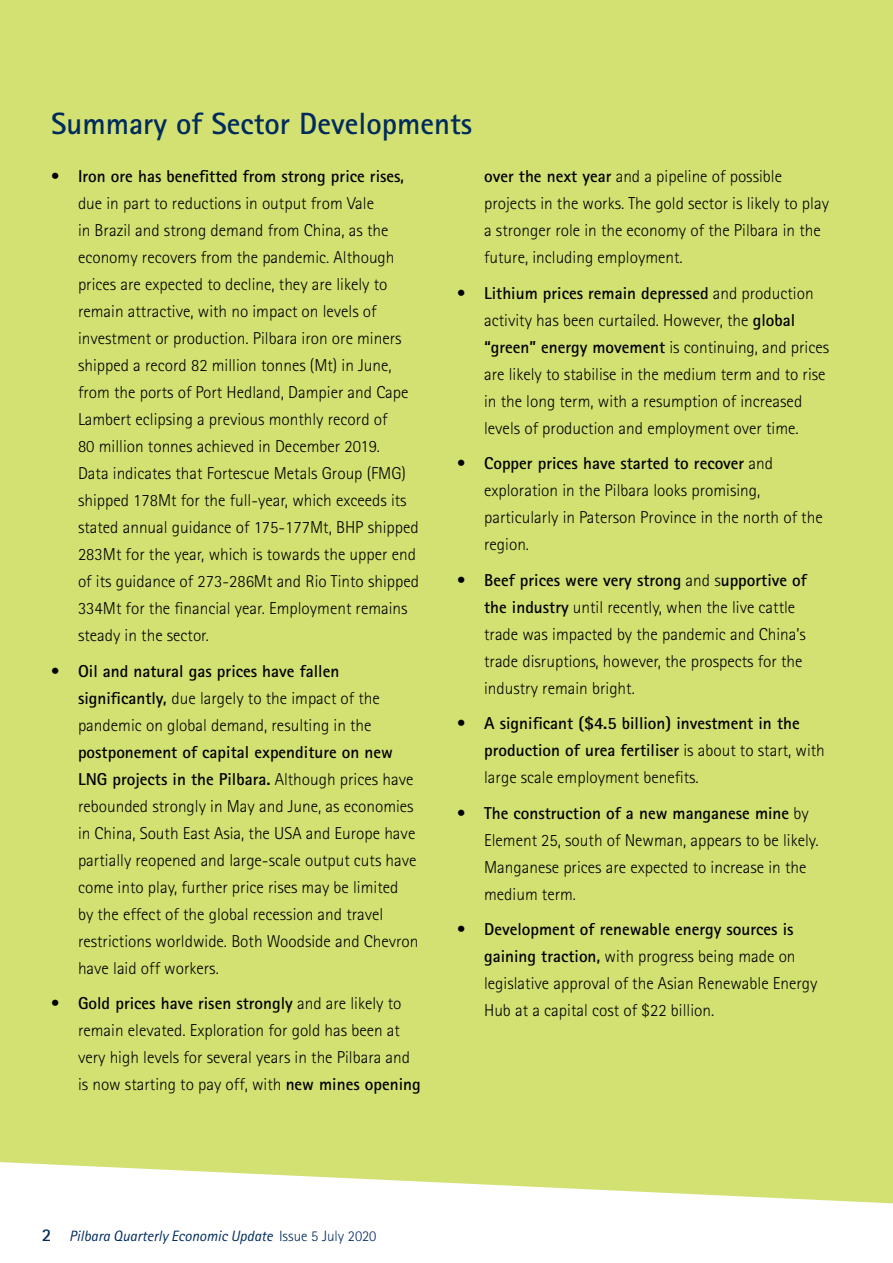
<style>
.page{position:relative;width:893px;height:1263px;background:#fff}
.page>*{position:absolute;margin:0;border:0;box-sizing:border-box;transform-origin:0 0}
.Heading{font:700 30.75px "Agfa Rotis Sans Serif";color:#002b5c}
.t1{font:300 17.25px/27px "Agfa Rotis Sans Serif";color:#000}
.t2{font:700 17.25px/27px "Agfa Rotis Sans Serif";color:#000}
.t3{font:italic 15px "Agfa Rotis Sans Serif";color:#002b5c}
.s1{font-weight:700}
.s2{font-weight:300}
.s3{font-weight:700;font-style:normal;font-size:18px}
.s4{font-weight:300;font-style:normal}
</style>
<div class="page">
<div style="left:0;top:0;width:893px;height:1203px;background:#d3e173"></div>
<p class="Heading" style="left:51px;top:104px;width:423px">Summary of Sector Developments</p>
<p class="t1" style="left:78px;top:163px;width:343px;text-indent:-27px">• <span class="s1">Iron ore has benefitted from strong price rises, </span>due in part to reductions in output from Vale<br>in Brazil and strong demand from China, as the economy recovers from the pandemic. Although prices are expected to decline, they are likely to remain attractive, with no impact on levels of investment or production. Pilbara iron ore miners shipped a record 82 million tonnes (Mt) in June, from the ports of Port Hedland, Dampier and Cape Lambert eclipsing a previous monthly record of<br>80 million tonnes achieved in December 2019.<br>Data indicates that Fortescue Metals Group (FMG) shipped 178Mt for the full-year, which exceeds its stated annual guidance of 175-177Mt, BHP shipped 283Mt for the year, which is towards the upper end of its guidance of 273-286Mt and Rio Tinto shipped 334Mt for the financial year. Employment remains steady in the sector.</p>
<p class="t1" style="left:78px;top:657px;width:342px;text-indent:-27px">• <span class="s1">Oil and natural gas prices have fallen significantly,</span> due largely to the impact of the pandemic on global demand, resulting in the <span class="s1">postponement of capital expenditure on new LNG projects in the Pilbara.</span> Although prices have rebounded strongly in May and June, as economies in China, South East Asia, the USA and Europe have partially reopened and large-scale output cuts have come into play, further price rises may be limited<br>by the effect of the global recession and travel restrictions worldwide. Both Woodside and Chevron have laid off workers.</p>
<p class="t1" style="left:78px;top:990px;width:344px;text-indent:-27px">• <span class="s1">Gold prices have risen strongly</span> and are likely to remain elevated. Exploration for gold has been at very high levels for several years in the Pilbara and is now starting to pay off, with <span class="s1">new mines opening</span></p>
<p class="t1" style="left:484px;top:163px;width:346px"><span class="s1">over the next year</span> and a pipeline of possible projects in the works. The gold sector is likely to play a stronger role in the economy of the Pilbara in the future, including employment.</p>
<p class="t1" style="left:484px;top:279px;width:347px;text-indent:-27px">• <span class="s1">Lithium prices remain depressed</span> and production activity has been curtailed. However, the <span class="s1">global “green” energy movement</span> is continuing, and prices are likely to stabilise in the medium term and to rise in the long term, with a resumption of increased levels of production and employment over time.</p>
<p class="t1" style="left:484px;top:450px;width:340px;text-indent:-27px">• <span class="s1">Copper prices have started to recover</span> and exploration in the Pilbara looks promising, particularly in Paterson Province in the north of the region.</p>
<p class="t1" style="left:484px;top:566px;width:324px;text-indent:-27px">• <span class="s1">Beef prices were very strong</span> and s<span class="s1">upportive of the industry</span> until recently, when the live cattle trade was impacted by the pandemic and China’s trade disruptions, however, the prospects for the industry remain bright.</p>
<p class="t2" style="left:484px;top:709px;width:342px;text-indent:-27px"><span class="s2">•</span> A significant ($4.5 billion) investment in the production of urea fertiliser <span class="s2">is about to start, with large scale employment benefits.</span></p>
<p class="t1" style="left:484px;top:799px;width:336px;text-indent:-27px">• <span class="s1">The construction of a new manganese mine</span> by Element 25, south of Newman, appears to be likely.<br>Manganese prices are expected to increase in the medium term.</p>
<p class="t1" style="left:484px;top:916px;width:335px;text-indent:-27px">• <span class="s1">Development of renewable energy sources is gaining traction,</span> with progress being made on legislative approval of the Asian Renewable Energy Hub at a capital cost of $22 billion.</p>
<p class="t3" style="left:42px;top:1227px;width:336px"><span class="s3">2</span> Pilbara Quarterly Economic Update <span class="s4">Issue 5 July 2020</span></p>
</div>
